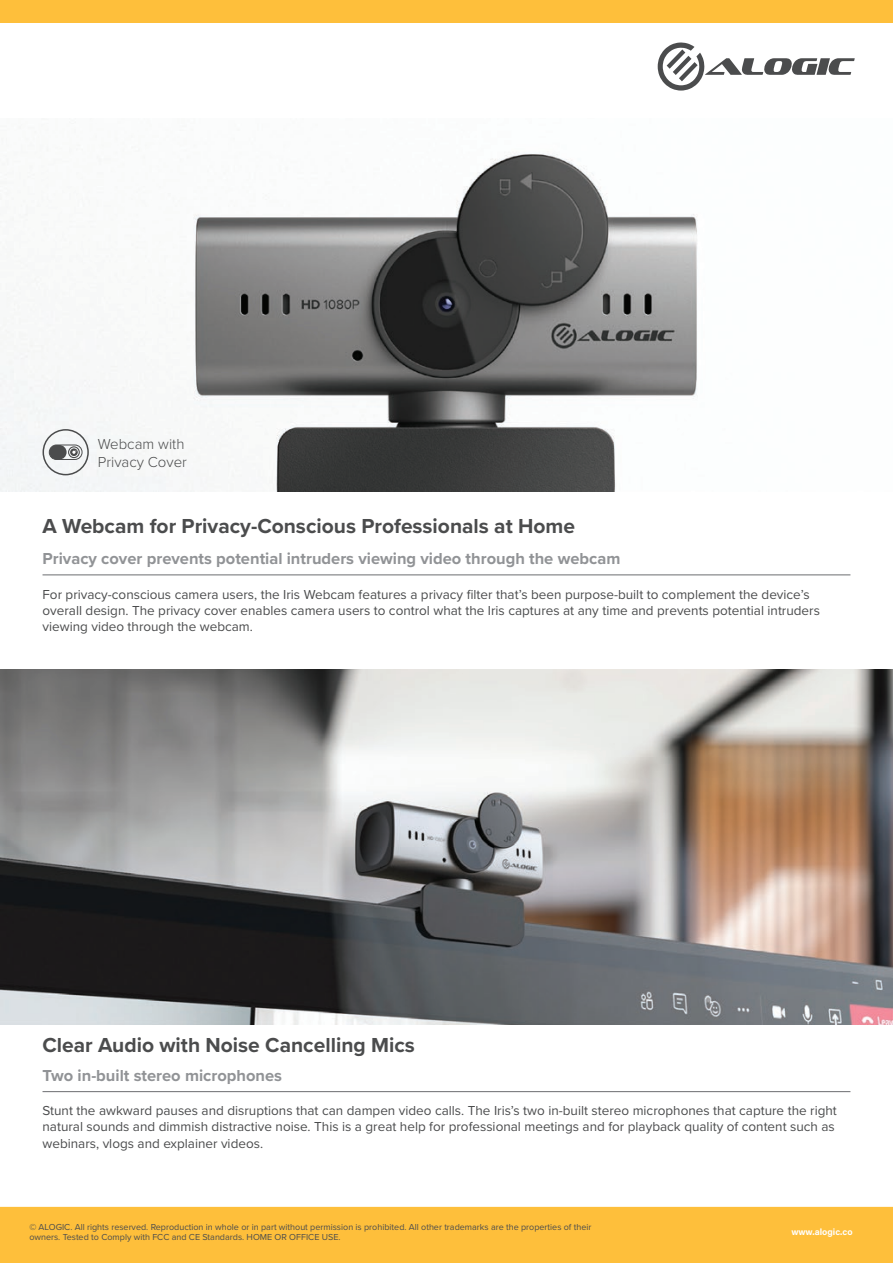
<style>
.page{position:relative;width:893px;height:1263px;background:#fff}
.page>*{position:absolute;margin:0;border:0;box-sizing:border-box;transform-origin:0 0}
.t1{font:700 21px "Proxima Nova";color:#4b4c4d}
.t2{font:700 16.5px "Proxima Nova";color:#919396}
.t3{font:300 15px/18px "Proxima Nova";color:#4b4c4d}
.t4{font:13.5px/16.2px "Proxima Nova";color:#4b4c4d}
.t5{font:9px/10.8px "Proxima Nova";color:#4b4c4d}
.t6{font:700 9px "Acumin Pro";color:#fff}
</style>
<div class="page">
<div style="left:0;top:1207px;width:893px;height:56px;background:#febf3b"></div>
<div style="left:0;top:0;width:893px;height:22px;background:#febf3b"></div>
<svg style="left:658px;top:42px;width:197px;height:49px"></svg>
<img style="left:0;top:153px;width:697px;height:338px">
<img style="left:0;top:669px;width:893px;height:355px">
<hr style="left:43px;top:575px;width:807px;height:1px;background:#6c6d70">
<hr style="left:43px;top:1091px;width:807px;height:1px;background:#6c6d70">
<div style="left:43px;top:429px;width:46px;height:46px;border:2px solid #4b4c4d;border-radius:50%"></div>
<div style="left:49px;top:444px;width:34px;height:16px;border:1px solid #4b4c4d;border-radius:7px"></div>
<div style="left:49px;top:445px;width:18px;height:14px;background:#4b4c4d;border-radius:7px"></div>
<div style="left:68px;top:446px;width:12px;height:12px;border:1px solid #4b4c4d;border-radius:50%"></div>
<svg style="left:70px;top:448px;width:8px;height:8px"></svg>
<svg style="left:72px;top:450px;width:4px;height:4px"></svg>
<p class="t3" style="left:98px;top:434px;width:91px">Webcam with<br>Privacy Cover</p>
<h1 class="t1" style="left:43px;top:511px;width:534px">A Webcam for Privacy-Conscious Professionals at Home</h1>
<p class="t2" style="left:43px;top:546px;width:579px">Privacy cover prevents potential intruders viewing video through the webcam</p>
<p class="t4" style="left:43px;top:585px;width:779px">For privacy-conscious camera users, the Iris Webcam features a privacy filter that’s been purpose-built to complement the device’s overall design. The privacy cover enables camera users to control what the Iris captures at any time and prevents potential intruders viewing video through the webcam.</p>
<h1 class="t1" style="left:43px;top:1029px;width:374px">Clear Audio with Noise Cancelling Mics</h1>
<p class="t2" style="left:43px;top:1063px;width:241px">Two in-built stereo microphones</p>
<p class="t4" style="left:43px;top:1102px;width:796px">Stunt the awkward pauses and disruptions that can dampen video calls. The Iris’s two in-built stereo microphones that capture the right natural sounds and dimmish distractive noise. This is a great help for professional meetings and for playback quality of content such as webinars, vlogs and explainer videos.</p>
<p class="t5" style="left:29px;top:1221px;width:564px">© ALOGIC. All rights reserved. Reproduction in whole or in part without permission is prohibited. All other trademarks are the properties of their owners. Tested to Comply with FCC and CE Standards. HOME OR OFFICE USE.</p>
<p class="t6" style="left:791px;top:1225px;width:63px">www.alogic.co</p>
</div>
